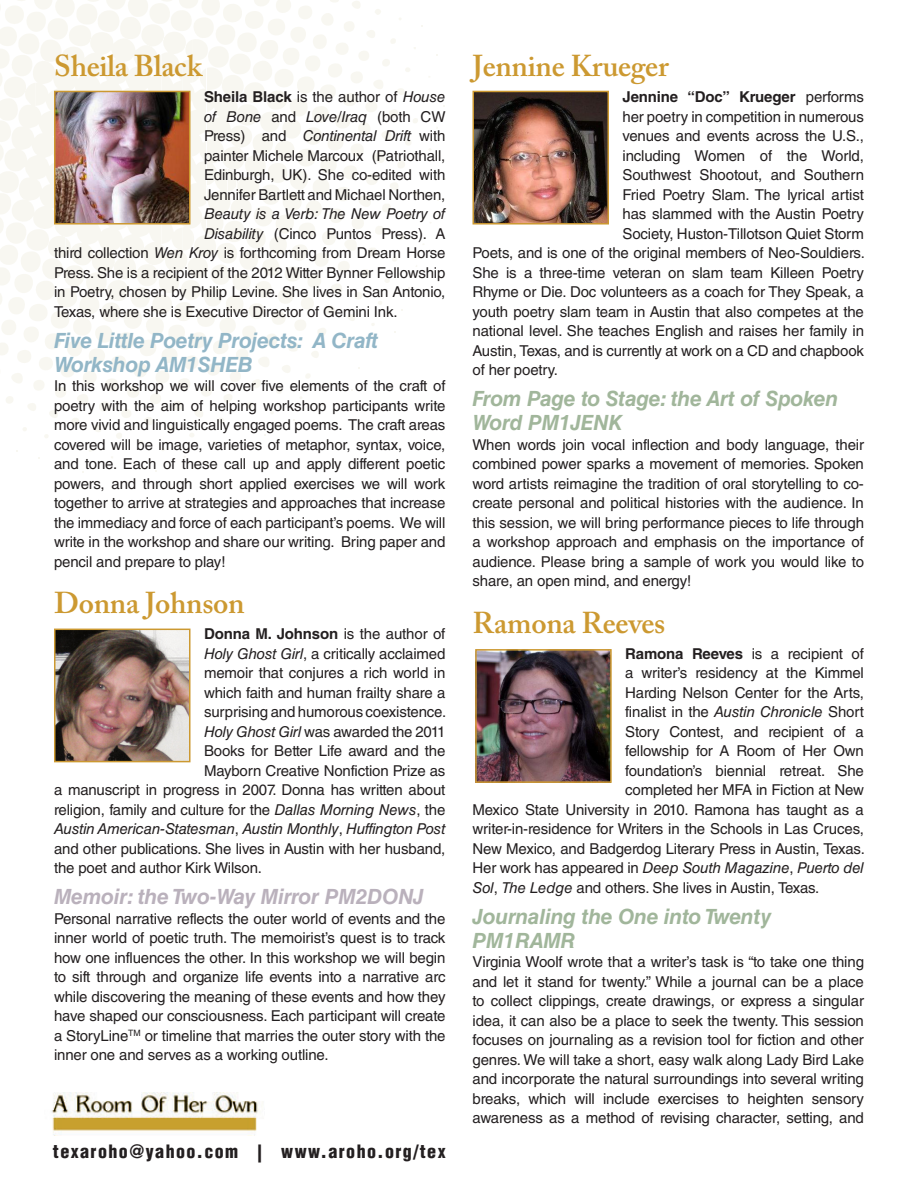
<style>
.page{position:relative;width:918px;height:1188px;background:#fff}
.page>*{position:absolute;margin:0;border:0;box-sizing:border-box;transform-origin:0 0}
.Speaker{font:600 30px "Adobe Caslon Pro";letter-spacing:-.01em;color:#cc9931}
.Book_Title{font:italic 700 21px/24px "Helvetica LT Std";letter-spacing:-.01em;color:#a1b69b}
.Book_Title-2{font:italic 700 21px/24px "Helvetica LT Std";letter-spacing:-.01em;color:#92b6c7}
.Book_Title-3{font:italic 700 21px "Helvetica LT Std";letter-spacing:-.01em;color:#bab1bc}
.t1{font:900 condensed 18px "Helvetica LT Std";letter-spacing:.08em;color:#231f20}
.t2{font:15px/19.5px "Helvetica LT Std";letter-spacing:-.01em;color:#231f20;text-align:justify}
.t3{font:italic 15px "Helvetica LT Std";letter-spacing:-.01em;color:#231f20}
.t4{font:700 15px "Helvetica LT Std";letter-spacing:-.01em;color:#231f20}
.s1{font-weight:700}
.s2{font-style:italic}
.s3{font-style:normal}
.s4{font-weight:400}
</style>
<div class="page">
<svg style="left:0;top:0;width:445px;height:465px"></svg>
<img style="left:57px;top:94px;width:130px;height:128px">
<div style="left:54px;top:91px;width:136px;height:134px;border:2px solid #cc9931"></div>
<img style="left:57px;top:632px;width:130px;height:127px">
<div style="left:54px;top:629px;width:136px;height:133px;border:2px solid #cc9931"></div>
<img style="left:475px;top:94px;width:131px;height:128px">
<div style="left:472px;top:91px;width:137px;height:134px;border:2px solid #cc9931"></div>
<img style="left:478px;top:652px;width:131px;height:128px">
<div style="left:475px;top:649px;width:137px;height:134px;border:2px solid #cc9931"></div>
<img style="left:51px;top:1093px;width:208px;height:43px">
<p class="Speaker" style="left:54px;top:48px;width:150px">Sheila Black</p>
<p class="t2" style="left:204px;top:87px;width:243px"><span class="s1">Sheila Black</span> is the author of <span class="s2">House</span></p>
<p class="t3" style="left:204px;top:108px;width:243px">of Bone <span class="s3">and</span> Love/Iraq <span class="s3">(both CW</span></p>
<p class="t3" style="left:204px;top:127px;width:243px"><span class="s3">Press) and</span> Continental Drift <span class="s3">with</span></p>
<p class="t2" style="left:204px;top:146px;width:243px">painter Michele Marcoux (Patriothall,</p>
<p class="t2" style="left:204px;top:165px;width:243px">Edinburgh, UK). She co-edited with</p>
<p class="t2" style="left:204px;top:185px;width:243px">Jennifer Bartlett and Michael Northen,</p>
<p class="t3" style="left:204px;top:205px;width:243px">Beauty is a Verb: The New Poetry of</p>
<p class="t2" style="left:204px;top:224px;width:243px"><span class="s2">Disability</span> (Cinco Puntos Press). A</p>
<p class="t2" style="left:54px;top:243px;width:393px">third collection <span class="s2">Wen Kroy</span> is forthcoming from Dream Horse</p>
<p class="t2" style="left:54px;top:263px;width:393px">Press. She is a recipient of the 2012 Witter Bynner Fellowship</p>
<p class="t2" style="left:54px;top:282px;width:393px">in Poetry, chosen by Philip Levine. She lives in San Antonio,</p>
<p class="t2" style="left:54px;top:302px;width:345px">Texas, where she is Executive Director of Gemini Ink.</p>
<p class="Book_Title-2" style="left:54px;top:328px;width:326px">Five Little Poetry Projects: A Craft<br>Workshop AM1SHEB</p>
<p class="t2" style="left:54px;top:376px;width:393px">In this workshop we will cover five elements of the craft of poetry with the aim of helping workshop participants write more vivid and linguistically engaged poems. The craft areas covered will be image, varieties of metaphor, syntax, voice, and tone. Each of these call up and apply different poetic powers, and through short applied exercises we will work together to arrive at strategies and approaches that increase the immediacy and force of each participant’s poems. We will write in the workshop and share our writing. Bring paper and pencil and prepare to play!</p>
<p class="Speaker" style="left:54px;top:585px;width:192px">Donna Johnson</p>
<p class="t4" style="left:204px;top:625px;width:243px">Donna M. Johnson <span class="s4">is the author of</span></p>
<p class="t2" style="left:204px;top:644px;width:243px"><span class="s2">Holy Ghost Girl</span>, a critically acclaimed</p>
<p class="t2" style="left:204px;top:663px;width:243px">memoir that conjures a rich world in</p>
<p class="t2" style="left:204px;top:683px;width:243px">which faith and human frailty share a</p>
<p class="t2" style="left:204px;top:702px;width:244px">surprising and humorous coexistence.</p>
<p class="t2" style="left:204px;top:722px;width:243px"><span class="s2">Holy Ghost Girl</span> was awarded the 2011</p>
<p class="t2" style="left:204px;top:741px;width:243px">Books for Better Life award and the</p>
<p class="t2" style="left:204px;top:761px;width:243px">Mayborn Creative Nonfiction Prize as</p>
<p class="t2" style="left:54px;top:780px;width:393px">a manuscript in progress in 2007. Donna has written about</p>
<p class="t2" style="left:54px;top:800px;width:393px">religion, family and culture for the <span class="s2">Dallas Morning News</span>, the</p>
<p class="t3" style="left:54px;top:820px;width:393px">Austin American-Statesman<span class="s3">,</span> Austin Monthly<span class="s3">,</span> Huffington Post</p>
<p class="t2" style="left:54px;top:839px;width:393px">and other publications. She lives in Austin with her husband,</p>
<p class="t2" style="left:54px;top:858px;width:210px">the poet and author Kirk Wilson.</p>
<p class="Book_Title-3" style="left:54px;top:884px;width:371px">Memoir: the Two-Way Mirror PM2DONJ</p>
<p class="t2" style="left:54px;top:909px;width:393px">Personal narrative reflects the outer world of events and the inner world of poetic truth. The memoirist’s quest is to track how one influences the other. In this workshop we will begin to sift through and organize life events into a narrative arc while discovering the meaning of these events and how they have shaped our consciousness. Each participant will create a StoryLine<sup>TM</sup> or timeline that marries the outer story with the inner one and serves as a working outline.</p>
<p class="t1" style="left:53px;top:1140px;width:394px">texaroho@yahoo.com | www.aroho.org/tex</p>
<p class="Speaker" style="left:472px;top:48px;width:198px">Jennine Krueger</p>
<p class="t4" style="left:622px;top:88px;width:243px">Jennine “Doc” Krueger <span class="s4">performs</span></p>
<p class="t2" style="left:622px;top:107px;width:243px">her poetry in competition in numerous</p>
<p class="t2" style="left:622px;top:126px;width:243px">venues and events across the U.S.,</p>
<p class="t2" style="left:622px;top:146px;width:243px">including Women of the World,</p>
<p class="t2" style="left:622px;top:165px;width:243px">Southwest Shootout, and Southern</p>
<p class="t2" style="left:622px;top:185px;width:243px">Fried Poetry Slam. The lyrical artist</p>
<p class="t2" style="left:622px;top:204px;width:243px">has slammed with the Austin Poetry</p>
<p class="t2" style="left:622px;top:224px;width:243px">Society, Huston-Tillotson Quiet Storm</p>
<p class="t2" style="left:472px;top:243px;width:394px">Poets, and is one of the original members of Neo-Souldiers.</p>
<p class="t2" style="left:472px;top:263px;width:393px">She is a three-time veteran on slam team Killeen Poetry</p>
<p class="t2" style="left:472px;top:282px;width:393px">Rhyme or Die. Doc volunteers as a coach for They Speak, a</p>
<p class="t2" style="left:472px;top:302px;width:393px">youth poetry slam team in Austin that also competes at the</p>
<p class="t2" style="left:472px;top:321px;width:393px">national level. She teaches English and raises her family in</p>
<p class="t2" style="left:472px;top:341px;width:393px">Austin, Texas, and is currently at work on a CD and chapbook</p>
<p class="t2" style="left:472px;top:360px;width:87px">of her poetry.</p>
<p class="Book_Title" style="left:472px;top:386px;width:367px">From Page to Stage: the Art of Spoken<br>Word PM1JENK</p>
<p class="t2" style="left:472px;top:435px;width:393px">When words join vocal inflection and body language, their combined power sparks a movement of memories. Spoken word artists reimagine the tradition of oral storytelling to co&shy;create personal and political histories with the audience. In this session, we will bring performance pieces to life through a workshop approach and emphasis on the importance of audience. Please bring a sample of work you would like to share, an open mind, and energy!</p>
<p class="Speaker" style="left:472px;top:605px;width:194px">Ramona Reeves</p>
<p class="t2" style="left:625px;top:644px;width:240px"><span class="s1">Ramona Reeves</span> is a recipient of</p>
<p class="t2" style="left:625px;top:663px;width:240px">a writer’s residency at the Kimmel</p>
<p class="t2" style="left:625px;top:683px;width:240px">Harding Nelson Center for the Arts,</p>
<p class="t2" style="left:625px;top:702px;width:240px">finalist in the <span class="s2">Austin Chronicle</span> Short</p>
<p class="t2" style="left:625px;top:722px;width:240px">Story Contest, and recipient of a</p>
<p class="t2" style="left:625px;top:741px;width:240px">fellowship for A Room of Her Own</p>
<p class="t2" style="left:625px;top:761px;width:240px">foundation’s biennial retreat. She</p>
<p class="t2" style="left:625px;top:780px;width:240px">completed her MFA in Fiction at New</p>
<p class="t2" style="left:472px;top:800px;width:393px">Mexico State University in 2010. Ramona has taught as a</p>
<p class="t2" style="left:472px;top:819px;width:393px">writer-in-residence for Writers in the Schools in Las Cruces,</p>
<p class="t2" style="left:472px;top:839px;width:394px">New Mexico, and Badgerdog Literary Press in Austin, Texas.</p>
<p class="t3" style="left:472px;top:859px;width:393px"><span class="s3">Her work has appeared in</span> Deep South Magazine<span class="s3">,</span> Puerto del</p>
<p class="t2" style="left:472px;top:878px;width:348px"><span class="s2">Sol</span>, <span class="s2">The Ledge</span> and others. She lives in Austin, Texas.</p>
<p class="Book_Title" style="left:472px;top:904px;width:300px">Journaling the One into Twenty<br>PM1RAMR</p>
<p class="t2" style="left:472px;top:952px;width:393px">Virginia Woolf wrote that a writer’s task is “to take one thing and let it stand for twenty.” While a journal can be a place to collect clippings, create drawings, or express a singular idea, it can also be a place to seek the twenty. This session focuses on journaling as a revision tool for fiction and other genres. We will take a short, easy walk along Lady Bird Lake and incorporate the natural surroundings into several writing breaks, which will include exercises to heighten sensory awareness as a method of revising character, setting, and</p>
</div>
